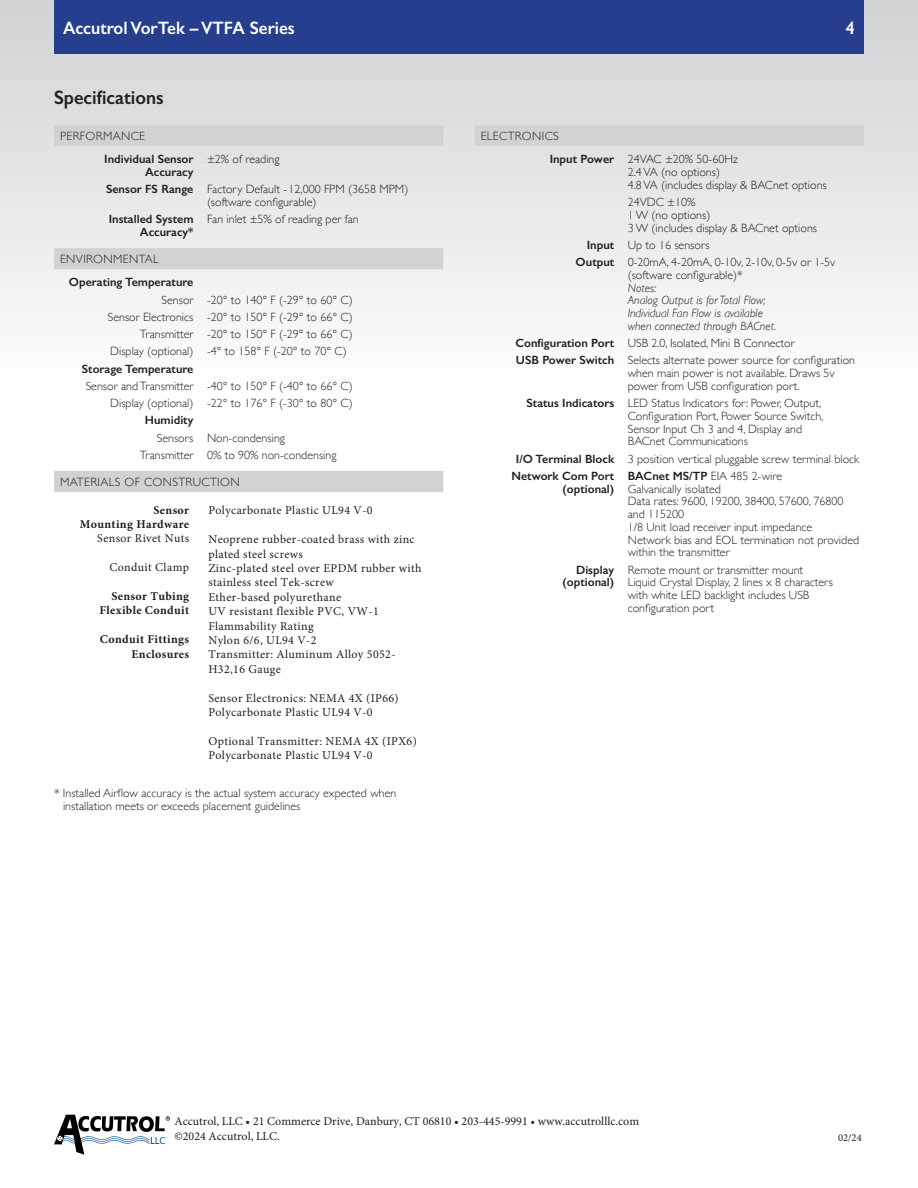
<style>
.page{position:relative;width:918px;height:1188px;background:#fff}
.page>*{position:absolute;margin:0;border:0;box-sizing:border-box;transform-origin:0 0}
.Body_Text{font:600 19.5px "Gill Sans";color:#231f20;scale:.95 1}
.t1{font:600 18px "Gill Sans";color:#fff;scale:.95 1}
.Spec_Text{font:300 12px/12.8px "Gill Sans";color:#231f20}
.t2{font:12px/14.4px "Minion Pro";letter-spacing:.03em;color:#221e1f}
.Spec_Text-2{font:italic 300 12px/12.8px "Gill Sans";color:#231f20}
.Spec_Text-3{font:600 12px/12.8px "Gill Sans";color:#231f20}
.t3{font:12px/14.4px "Minion Pro";color:#221e1f}
.t4{font:700 12px/14.4px "Minion Pro";letter-spacing:.03em;color:#221e1f;text-align:right}
.Spec_Sub{font:300 12px "Gill Sans";letter-spacing:.03em;color:#231f20}
.t5{font:10.5px "Minion Pro";color:#231f20}
.s1{font-weight:300}
.s2{font-weight:600}
.s3{font-weight:600;font-style:normal}
.s4{font-style:normal}
</style>
<div class="page">
<div style="left:0;top:0;width:918px;height:390px;background:linear-gradient(to bottom,#d0d2d4,#fefefe)"></div>
<div style="left:54px;top:0;width:810px;height:54px;background:#253f8e"></div>
<svg style="left:54px;top:1115px;width:116px;height:40px"></svg>
<div style="left:54px;top:125px;width:389px;height:21px;background:#d1d2d4"></div>
<div style="left:54px;top:248px;width:389px;height:21px;background:#d1d2d4"></div>
<div style="left:54px;top:471px;width:389px;height:21px;background:#d1d2d4"></div>
<div style="left:475px;top:125px;width:389px;height:21px;background:#d1d2d4"></div>
<h2 class="t1" style="left:63px;top:17px;width:246px">Accutrol VorTek – VTFA Series</h2>
<h2 class="t1" style="left:846px;top:17px;width:11px">4</h2>
<p class="Body_Text" style="left:54px;top:86px;width:117px">Specifications</p>
<p class="Spec_Sub" style="left:60px;top:127px;width:87px">PERFORMANCE</p>
<p class="Spec_Text-3" style="left:145px;top:153px;width:136px;text-indent:-41px">Individual Sensor <span class="s1">±2% of reading<br></span>Accuracy</p>
<p class="Spec_Text" style="left:207px;top:183px;width:203px;text-indent:-101px"><span class="s2">Sensor FS Range</span> Factory Default -12,000 FPM (3658 MPM) (software configurable)</p>
<p class="Spec_Text" style="left:140px;top:213px;width:220px;text-indent:-31px"><span class="s2">Installed System</span> Fan inlet ±5% of reading per fan<br><span class="s2">Accuracy*</span></p>
<p class="Spec_Sub" style="left:60px;top:250px;width:100px">ENVIRONMENTAL</p>
<p class="Spec_Text-3" style="left:69px;top:276px;width:126px">Operating Temperature</p>
<p class="Spec_Text" style="left:161px;top:293px;width:193px">Sensor -20° to 140° F (-29° to 60° C)</p>
<p class="Spec_Text" style="left:108px;top:310px;width:246px">Sensor Electronics -20° to 150° F (-29° to 66° C)</p>
<p class="Spec_Text" style="left:140px;top:327px;width:214px">Transmitter -20° to 150° F (-29° to 66° C)</p>
<p class="Spec_Text" style="left:110px;top:345px;width:238px">Display (optional) -4° to 158° F (-20° to 70° C)</p>
<p class="Spec_Text-3" style="left:82px;top:362px;width:113px">Storage Temperature</p>
<p class="Spec_Text" style="left:86px;top:379px;width:269px">Sensor and Transmitter -40° to 150° F (-40° to 66° C)</p>
<p class="Spec_Text" style="left:110px;top:396px;width:244px">Display (optional) -22° to 176° F (-30° to 80° C)</p>
<p class="Spec_Text-3" style="left:145px;top:414px;width:50px">Humidity</p>
<p class="Spec_Text" style="left:157px;top:431px;width:130px">Sensors Non-condensing</p>
<p class="Spec_Text" style="left:140px;top:448px;width:198px">Transmitter 0% to 90% non-condensing</p>
<p class="t4" style="left:80px;top:502px;width:111px">Sensor<br>Mounting Hardware</p>
<p class="t2" style="left:97px;top:531px;width:93px">Sensor Rivet Nuts</p>
<p class="t2" style="left:109px;top:560px;width:81px">Conduit Clamp</p>
<p class="t4" style="left:100px;top:589px;width:91px">Sensor Tubing<br>Flexible Conduit</p>
<p class="t4" style="left:100px;top:632px;width:91px">Conduit Fittings<br>Enclosures</p>
<p class="t2" style="left:208px;top:503px;width:166px">Polycarbonate Plastic UL94 V-0</p>
<p class="t2" style="left:208px;top:532px;width:215px">Neoprene rubber-coated brass with zinc plated steel screws<br>Zinc-plated steel over EPDM rubber with stainless steel Tek-screw<br>Ether-based polyurethane<br>UV resistant flexible PVC, VW-1<br>Flammability Rating<br>Nylon 6/6, UL94 V-2<br>Transmitter: Aluminum Alloy 5052-<br>H32,16 Gauge</p>
<p class="t2" style="left:208px;top:691px;width:192px">Sensor Electronics: NEMA 4X (IP66)<br>Polycarbonate Plastic UL94 V-0</p>
<p class="t2" style="left:208px;top:734px;width:210px">Optional Transmitter: NEMA 4X (IPX6)<br>Polycarbonate Plastic UL94 V-0</p>
<p class="Spec_Text" style="left:63px;top:786px;width:335px;text-indent:-9px">* Installed Airflow accuracy is the actual system accuracy expected when installation meets or exceeds placement guidelines</p>
<p class="Spec_Sub" style="left:481px;top:127px;width:80px">ELECTRONICS</p>
<p class="Spec_Text" style="left:628px;top:153px;width:201px;text-indent:-78px"><span class="s2">Input Power</span> 24VAC ±20% 50-60Hz<br>2.4 VA (no options)<br>4.8 VA (includes display &amp; BACnet options</p>
<p class="Spec_Text" style="left:628px;top:195px;width:191px">24VDC ±10%<br>1 W (no options)<br>3 W (includes display &amp; BACnet options</p>
<p class="Spec_Text" style="left:587px;top:238px;width:124px"><span class="s2">Input</span> Up to 16 sensors</p>
<p class="Spec_Text-2" style="left:628px;top:256px;width:209px;text-indent:-52px"><span class="s3">Output</span> <span class="s4">0-20mA, 4-20mA, 0-10v, 2-10v, 0-5v or 1-5v (software configurable)*<br></span>Notes:<br>Analog Output is for Total Flow;<br>Individual Fan Flow is available<br>when connected through BACnet.</p>
<p class="Spec_Text" style="left:516px;top:336px;width:281px"><span class="s2">Configuration Port</span> USB 2.0, Isolated, Mini B Connector</p>
<p class="Spec_Text" style="left:628px;top:354px;width:229px;text-indent:-112px"><span class="s2">USB Power Switch</span> Selects alternate power source for configuration when main power is not available. Draws 5v power from USB configuration port.</p>
<p class="Spec_Text" style="left:628px;top:396px;width:197px;text-indent:-101px"><span class="s2">Status Indicators</span> LED Status Indicators for: Power, Output, Configuration Port, Power Source Switch, Sensor Input Ch 3 and 4, Display and BACnet Communications</p>
<p class="Spec_Text" style="left:516px;top:452px;width:345px"><span class="s2">I/O Terminal Block</span> 3 position vertical pluggable screw terminal block</p>
<p class="Spec_Text-3" style="left:511px;top:469px;width:272px">Network Com Port BACnet MS/TP <span class="s1">EIA 485 2-wire</span></p>
<p class="Spec_Text" style="left:563px;top:482px;width:160px"><span class="s2">(optional)</span> Galvanically isolated</p>
<p class="Spec_Text" style="left:628px;top:495px;width:217px">Data rates: 9600, 19200, 38400, 57600, 76800</p>
<p class="Spec_Text" style="left:628px;top:507px;width:58px">and 115200</p>
<p class="Spec_Text" style="left:628px;top:520px;width:186px">1/8 Unit load receiver input impedance</p>
<p class="Spec_Text" style="left:628px;top:533px;width:233px">Network bias and EOL termination not provided</p>
<p class="Spec_Text" style="left:628px;top:546px;width:103px">within the transmitter</p>
<p class="Spec_Text" style="left:576px;top:563px;width:229px"><span class="s2">Display</span> Remote mount or transmitter mount</p>
<p class="Spec_Text" style="left:563px;top:576px;width:272px"><span class="s2">(optional)</span> Liquid Crystal Display, 2 lines x 8 characters</p>
<p class="Spec_Text" style="left:628px;top:588px;width:183px">with white LED backlight includes USB</p>
<p class="Spec_Text" style="left:628px;top:601px;width:88px">configuration port</p>
<p class="t3" style="left:174px;top:1114px;width:466px">Accutrol, LLC • 21 Commerce Drive, Danbury, CT 06810 • 203-445-9991 • www.accutrolllc.com ©2024 Accutrol, LLC.</p>
<p class="t5" style="left:838px;top:1131px;width:25px">02/24</p>
</div>
